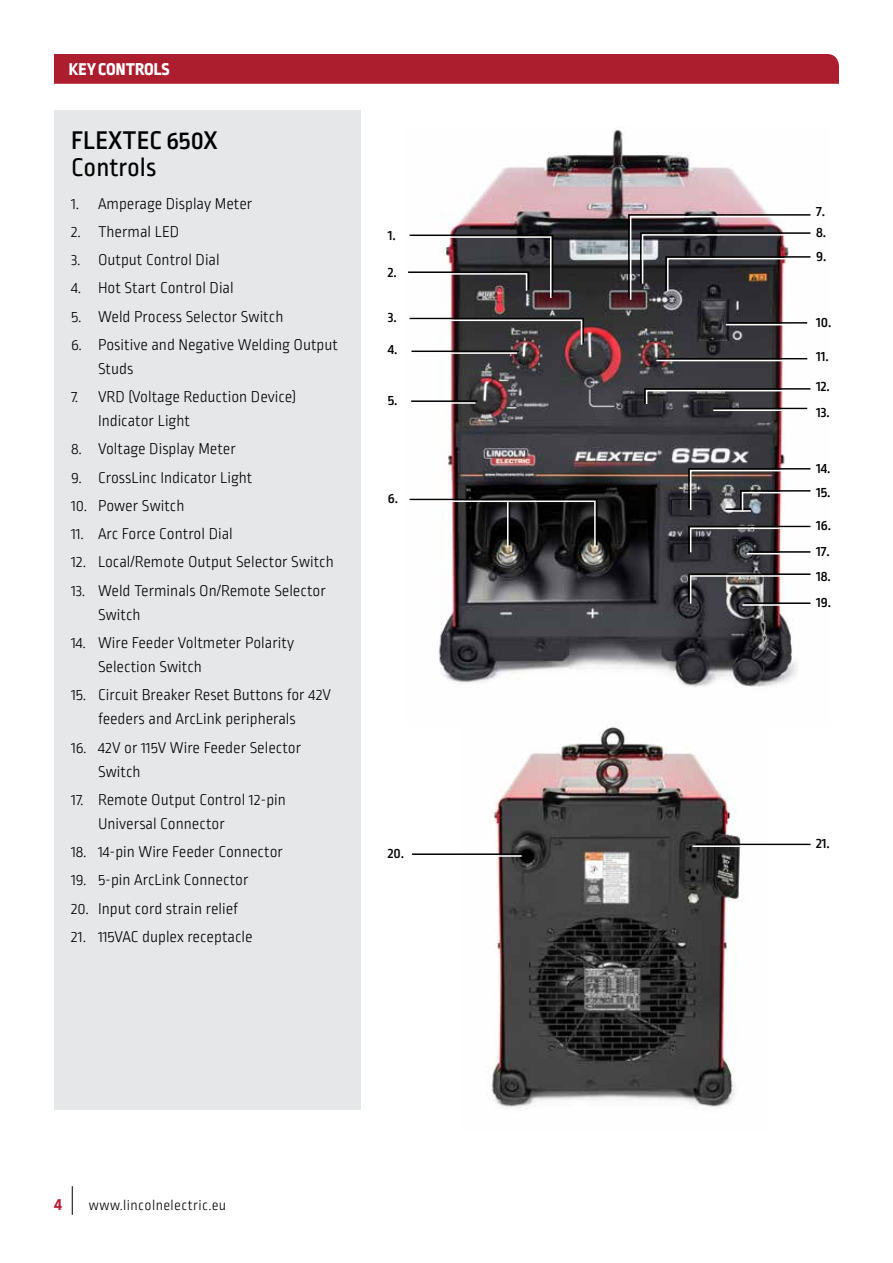
<style>
.page{position:relative;width:893px;height:1263px;background:#fff}
.page>*{position:absolute;margin:0;border:0;box-sizing:border-box;transform-origin:0 0}
.t1{font:500 27px "Ropa Sans Pro";color:#000}
.t2{font:27px "Ropa Sans Pro";color:#000}
.t3{font:800 18px "Ropa Sans Pro";color:#fff}
.t4{font:700 18px "Ropa Sans Pro";color:#bd1934}
.t5{font:300 16.5px/24px "Ropa Sans Pro";color:#000}
.t6{font:500 15px/25.7px "Ropa Sans Pro";letter-spacing:-.01em;color:#000}
.t7{font:300 15px "Ropa Sans Pro";letter-spacing:.025em;color:#000}
</style>
<div class="page">
<svg style="left:72px;top:1186px;width:1px;height:29px"></svg>
<div style="left:54px;top:111px;width:306px;height:999px;background:#e6e7e8"></div>
<div style="left:54px;top:54px;width:785px;height:30px;background:#ac1e2d"></div>
<img style="left:411px;top:129px;width:397px;height:559px">
<hr style="left:728px;top:322px;width:79px;height:2px;background:#000">
<hr style="left:658px;top:358px;width:149px;height:1px;background:#000">
<hr style="left:713px;top:408px;width:94px;height:1px;background:#000">
<svg style="left:627px;top:213px;width:184px;height:88px"></svg>
<svg style="left:643px;top:387px;width:168px;height:18px"></svg>
<svg style="left:687px;top:525px;width:124px;height:31px"></svg>
<svg style="left:687px;top:573px;width:124px;height:32px"></svg>
<svg style="left:687px;top:467px;width:124px;height:46px"></svg>
<svg style="left:408px;top:234px;width:146px;height:65px"></svg>
<svg style="left:409px;top:317px;width:176px;height:29px"></svg>
<svg style="left:409px;top:498px;width:189px;height:50px"></svg>
<hr style="left:507px;top:502px;width:1px;height:45px;background:#fff">
<hr style="left:726px;top:324px;width:79px;height:1px;background:#fff">
<hr style="left:656px;top:360px;width:149px;height:1px;background:#fff">
<hr style="left:713px;top:409px;width:94px;height:2px;background:#fff">
<hr style="left:725px;top:510px;width:26px;height:2px;background:#fff">
<hr style="left:747px;top:553px;width:62px;height:1px;background:#fff">
<hr style="left:743px;top:604px;width:66px;height:2px;background:#fff">
<img style="left:487px;top:726px;width:281px;height:383px">
<hr style="left:411px;top:400px;width:66px;height:2px;background:#000">
<hr style="left:409px;top:402px;width:66px;height:2px;background:#fff">
<hr style="left:411px;top:351px;width:108px;height:1px;background:#000">
<hr style="left:408px;top:352px;width:109px;height:2px;background:#fff">
<hr style="left:412px;top:853px;width:112px;height:2px;background:#000">
<hr style="left:409px;top:855px;width:113px;height:2px;background:#fff">
<hr style="left:696px;top:844px;width:114px;height:1px;background:#000">
<hr style="left:692px;top:845px;width:115px;height:2px;background:#fff">
<p class="t3" style="left:69px;top:58px;width:102px">KEY CONTROLS</p>
<h1 class="t1" style="left:71px;top:125px;width:148px">FLEXTEC 650X</h1>
<h1 class="t2" style="left:71px;top:153px;width:87px">Controls</h1>
<p class="t5" style="left:71px;top:192px;width:183px">1. Amperage Display Meter</p>
<p class="t5" style="left:71px;top:221px;width:110px">2. Thermal LED</p>
<p class="t5" style="left:71px;top:249px;width:150px">3. Output Control Dial</p>
<p class="t5" style="left:71px;top:277px;width:164px">4. Hot Start Control Dial</p>
<p class="t5" style="left:71px;top:305px;width:214px">5. Weld Process Selector Switch</p>
<p class="t5" style="left:98px;top:334px;width:242px;text-indent:-27px">6. Positive and Negative Welding Output<br>Studs</p>
<p class="t5" style="left:98px;top:386px;width:200px;text-indent:-27px">7. VRD (Voltage Reduction Device)<br>Indicator Light</p>
<p class="t5" style="left:71px;top:438px;width:166px">8. Voltage Display Meter</p>
<p class="t5" style="left:71px;top:466px;width:183px">9. CrossLinc Indicator Light</p>
<p class="t5" style="left:71px;top:495px;width:115px">10. Power Switch</p>
<p class="t5" style="left:71px;top:523px;width:163px">11. Arc Force Control Dial</p>
<p class="t5" style="left:71px;top:551px;width:264px">12. Local/Remote Output Selector Switch</p>
<p class="t5" style="left:98px;top:579px;width:229px;text-indent:-27px">13. Weld Terminals On/Remote Selector<br>Switch</p>
<p class="t5" style="left:98px;top:632px;width:198px;text-indent:-27px">14. Wire Feeder Voltmeter Polarity<br>Selection Switch</p>
<p class="t5" style="left:71px;top:684px;width:262px;text-align:center">15. Circuit Breaker Reset Buttons for 42V feeders and ArcLink peripherals</p>
<p class="t5" style="left:98px;top:736px;width:205px;text-indent:-27px">16. 42V or 115V Wire Feeder Selector<br>Switch</p>
<p class="t5" style="left:98px;top:788px;width:189px;text-indent:-27px">17. Remote Output Control 12-pin<br>Universal Connector</p>
<p class="t5" style="left:71px;top:841px;width:214px">18. 14-pin Wire Feeder Connector</p>
<p class="t5" style="left:71px;top:869px;width:179px">19. 5-pin ArcLink Connector</p>
<p class="t5" style="left:71px;top:897px;width:169px">20. Input cord strain relief</p>
<p class="t5" style="left:71px;top:925px;width:183px">21. 115VAC duplex receptacle</p>
<p class="t6" style="left:388px;top:223px;width:9px">1.</p>
<p class="t6" style="left:388px;top:261px;width:10px">2.</p>
<p class="t6" style="left:388px;top:305px;width:10px">3.</p>
<p class="t6" style="left:388px;top:337px;width:11px">4.</p>
<p class="t6" style="left:388px;top:388px;width:11px">5.</p>
<p class="t6" style="left:388px;top:486px;width:12px">6.</p>
<p class="t6" style="left:388px;top:841px;width:18px">20.</p>
<p class="t4" style="left:54px;top:1193px;width:9px">4</p>
<p class="t7" style="left:89px;top:1197px;width:139px">www.lincolnelectric.eu</p>
<p class="t6" style="left:816px;top:201px;width:11px;line-height:21.1px">7.<br>8.</p>
<p class="t6" style="left:816px;top:244px;width:12px">9.</p>
<p class="t6" style="left:816px;top:310px;width:17px">10.</p>
<p class="t6" style="left:816px;top:342px;width:15px;line-height:30.3px">11.<br>12.</p>
<p class="t6" style="left:816px;top:400px;width:15px">13.</p>
<p class="t6" style="left:816px;top:458px;width:16px;line-height:23.2px">14.<br>15.</p>
<p class="t6" style="left:816px;top:513px;width:16px;text-align:justify">16.<br>17.<br>18.<br>19.</p>
<p class="t6" style="left:816px;top:831px;width:15px">21.</p>
</div>
